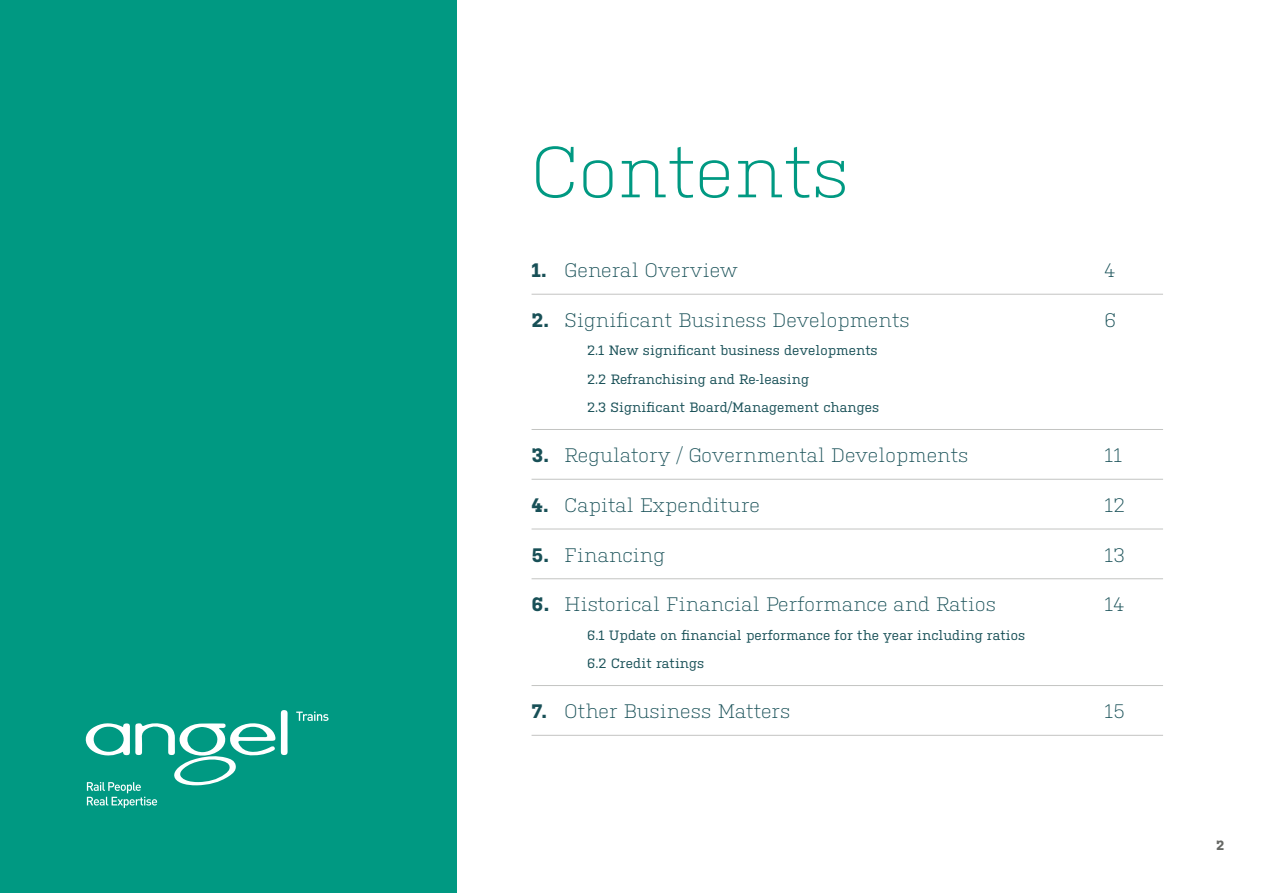
<style>
.page{position:relative;width:1263px;height:893px;background:#fff}
.page>*{position:absolute;margin:0;border:0;box-sizing:border-box;transform-origin:0 0}
.t1{font:300 72px "Kulturista";letter-spacing:.01em;color:#009982}
.t2{font:300 19.5px "Kulturista";letter-spacing:.01em;color:#185057}
.t3{font:13.5px/28.5px "Kulturista";letter-spacing:.01em;color:#185057}
.t4{font:700 13.5px "Kulturista";color:#656764}
.s1{font-weight:700}
</style>
<div class="page">
<div style="left:0;top:0;width:456px;height:893px;background:#009982"></div>
<hr style="left:531px;top:294px;width:632px;height:1px;background:#c3c4c2">
<hr style="left:531px;top:429px;width:632px;height:1px;background:#c3c4c2">
<hr style="left:531px;top:479px;width:632px;height:1px;background:#c3c4c2">
<hr style="left:531px;top:529px;width:632px;height:1px;background:#c3c4c2">
<hr style="left:531px;top:578px;width:632px;height:1px;background:#c3c4c2">
<hr style="left:531px;top:685px;width:632px;height:1px;background:#c3c4c2">
<hr style="left:531px;top:735px;width:632px;height:1px;background:#c3c4c2">
<svg style="left:296px;top:711px;width:32px;height:10px"></svg>
<svg style="left:85px;top:710px;width:203px;height:98px"></svg>
<h1 class="t1" style="left:531px;top:120px;width:319px">Contents</h1>
<p class="t2" style="left:531px;top:256px;width:208px"><span class="s1">1.</span> General Overview</p>
<p class="t2" style="left:1104px;top:256px;width:12px">4</p>
<p class="t2" style="left:531px;top:306px;width:380px"><span class="s1">2.</span> Significant Business Developments</p>
<p class="t2" style="left:1104px;top:306px;width:13px">6</p>
<p class="t3" style="left:587px;top:336px;width:294px">2.1 New significant business developments<br>2.2 Refranchising and Re-leasing<br>2.3 Significant Board/Management changes</p>
<p class="t2" style="left:531px;top:441px;width:438px"><span class="s1">3.</span> Regulatory / Governmental Developments</p>
<p class="t2" style="left:1104px;top:441px;width:19px">11</p>
<p class="t2" style="left:531px;top:491px;width:230px"><span class="s1">4.</span> Capital Expenditure</p>
<p class="t2" style="left:1104px;top:491px;width:22px">12</p>
<p class="t2" style="left:531px;top:541px;width:135px"><span class="s1">5.</span> Financing</p>
<p class="t2" style="left:1104px;top:541px;width:22px">13</p>
<p class="t2" style="left:531px;top:590px;width:466px"><span class="s1">6.</span> Historical Financial Performance and Ratios</p>
<p class="t2" style="left:1104px;top:590px;width:21px">14</p>
<p class="t3" style="left:587px;top:621px;width:440px">6.1 Update on financial performance for the year including ratios<br>6.2 Credit ratings</p>
<p class="t2" style="left:531px;top:697px;width:260px"><span class="s1">7.</span> Other Business Matters</p>
<p class="t2" style="left:1104px;top:697px;width:22px">15</p>
<p class="t4" style="left:1216px;top:837px;width:10px">2</p>
</div>
